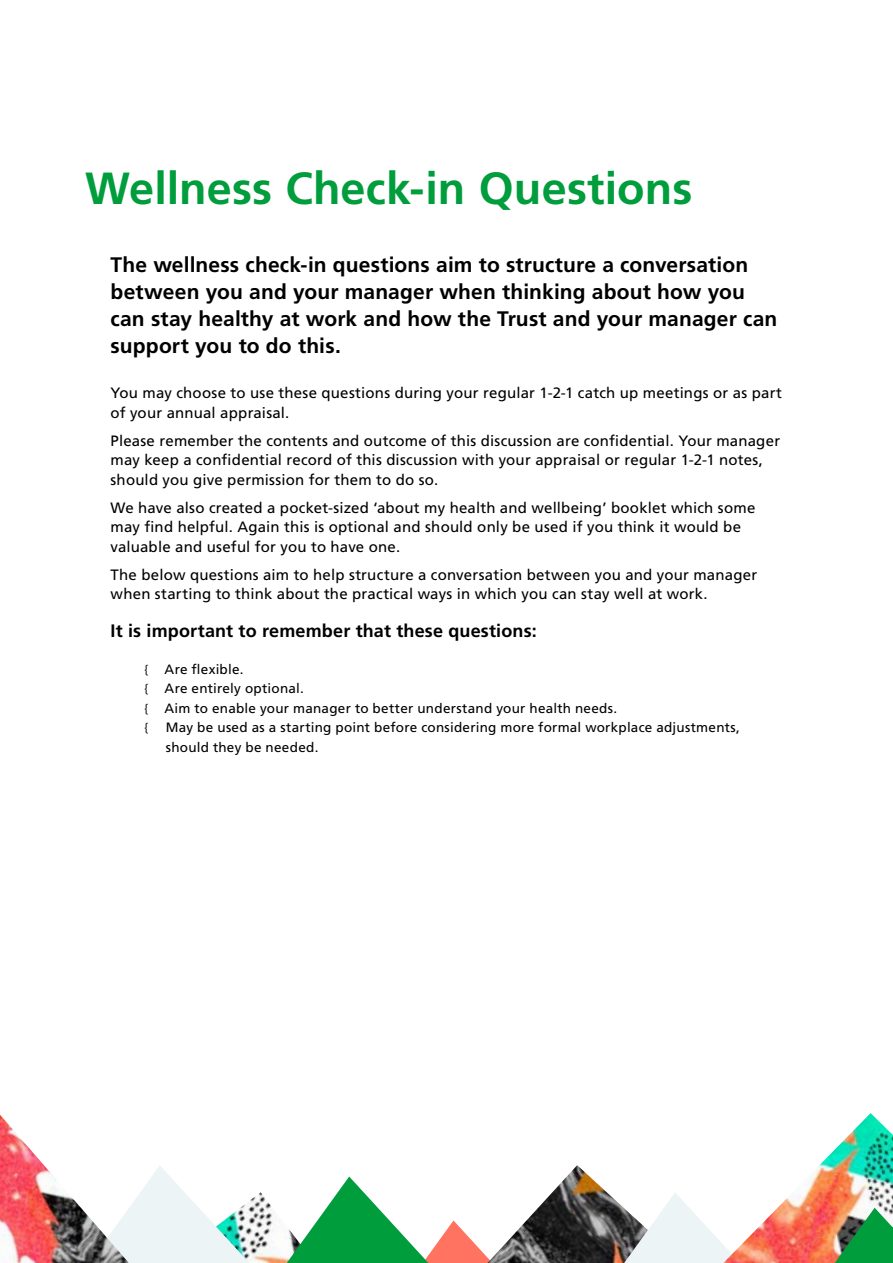
<style>
.page{position:relative;width:893px;height:1263px;background:#fff}
.page>*{position:absolute;margin:0;border:0;box-sizing:border-box;transform-origin:0 0}
.t1{font:700 45px "Frutiger LT Std";letter-spacing:.005em;color:#009d3d}
.t2{font:700 21px/27px "Frutiger LT Std";letter-spacing:.005em;color:#000}
.t3{font:700 18px "Frutiger LT Std";letter-spacing:.01em;color:#000}
.t4{font:15px/19.5px "Frutiger LT Std";letter-spacing:.01em;color:#000}
.t5{font:13.5px/19.5px "Frutiger LT Std";letter-spacing:.02em;color:#000}
.t6{font:13.5px "Myriad Pro";color:#000}
.s1{font-family:"Myriad Pro"}
</style>
<div class="page">
<img style="left:249px;top:1192px;width:38px;height:71px">
<svg style="left:129px;top:1166px;width:120px;height:97px"></svg>
<img style="left:0;top:1115px;width:129px;height:148px">
<img style="left:492px;top:1165px;width:132px;height:98px">
<svg style="left:624px;top:1193px;width:99px;height:70px"></svg>
<img style="left:723px;top:1113px;width:170px;height:150px">
<svg style="left:287px;top:1176px;width:205px;height:87px"></svg>
<svg style="left:835px;top:1208px;width:58px;height:55px;background:#44995a"></svg>
<h1 class="t1" style="left:85px;top:162px;width:609px">Wellness Check-in Questions</h1>
<h2 class="t2" style="left:111px;top:252px;width:668px">The wellness check-in questions aim to structure a conversation between you and your manager when thinking about how you can stay healthy at work and how the Trust and your manager can support you to do this.</h2>
<p class="t4" style="left:111px;top:383px;width:673px">You may choose to use these questions during your regular 1-2-1 catch up meetings or as part of your annual appraisal.</p>
<p class="t4" style="left:111px;top:431px;width:671px">Please remember the contents and outcome of this discussion are confidential. Your manager may keep a confidential record of this discussion with your appraisal or regular 1-2-1 notes, should you give permission for them to do so.</p>
<p class="t4" style="left:111px;top:498px;width:646px">We have also created a pocket-sized ‘about my health and wellbeing’ booklet which some may find helpful. Again this is optional and should only be used if you think it would be valuable and useful for you to have one.</p>
<p class="t4" style="left:111px;top:565px;width:648px">The below questions aim to help structure a conversation between you and your manager when starting to think about the practical ways in which you can stay well at work.</p>
<p class="t3" style="left:111px;top:620px;width:428px">It is important to remember that these questions:</p>
<p class="t5" style="left:145px;top:659px;width:474px"><span class="s1">\</span> Are flexible.<br><span class="s1">\</span> Are entirely optional.<br><span class="s1">\</span> Aim to enable your manager to better understand your health needs.</p>
<p class="t6" style="left:145px;top:719px;width:5px">\</p>
<p class="t5" style="left:166px;top:718px;width:576px">May be used as a starting point before considering more formal workplace adjustments, should they be needed.</p>
</div>
